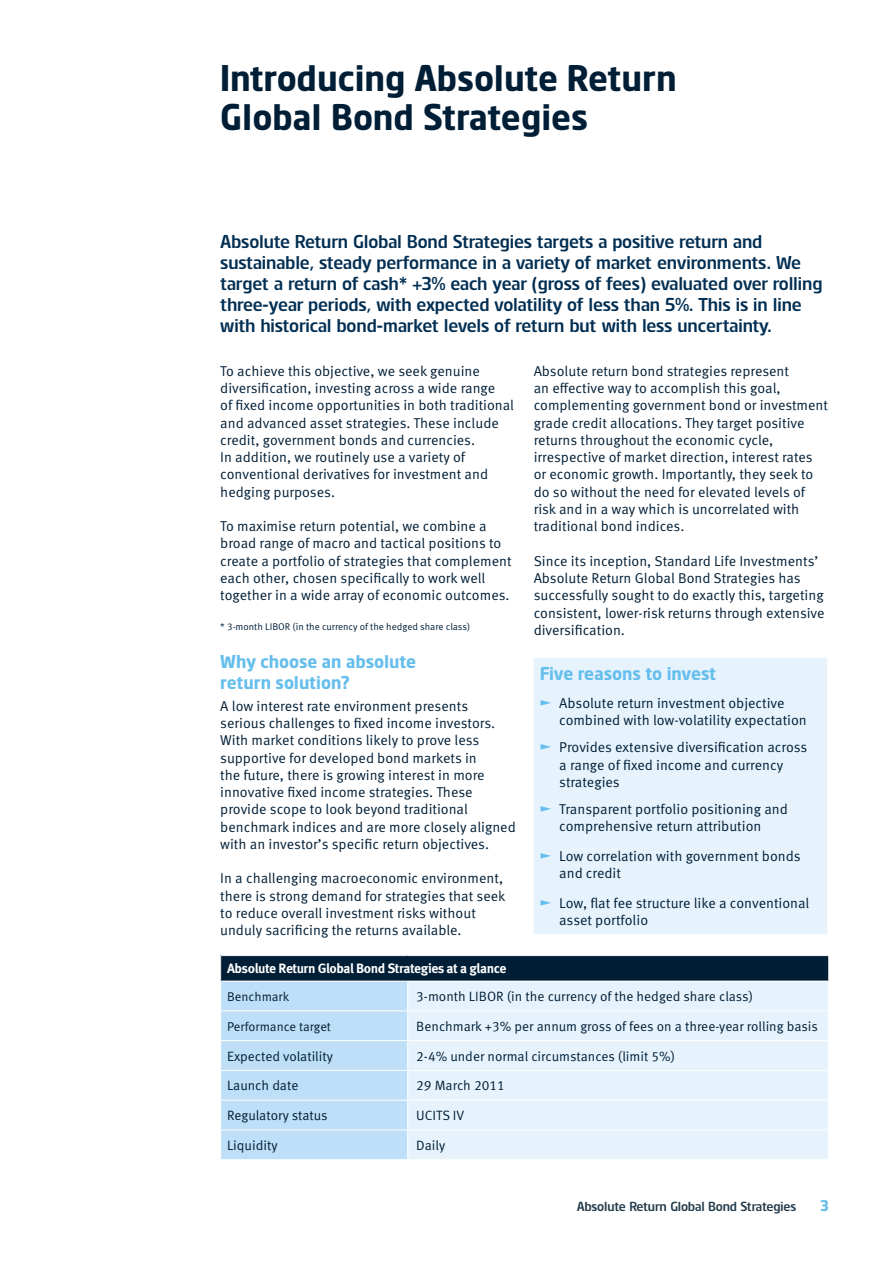
<style>
.page{position:relative;width:893px;height:1263px;background:#fff}
.page>*{position:absolute;margin:0;border:0;box-sizing:border-box;transform-origin:0 0}
.t1{font:700 36px/39px "Standard Life";color:#001e36}
.t2{font:18px/21px "Standard Life";color:#002e52}
.t3{font:700 18px/21px "Standard Life";color:#65beec}
.t4{font:700 15px "Standard Life";color:#65beec}
.t5{font:14.25px/17.2px "Meta Standard Life Pro TF Norm";color:#001e36}
.t6{font:13.5px "Meta Standard Life Pro TF Norm";color:#001e36}
.t7{font:700 13.5px "Meta Standard Life Pro TF";letter-spacing:-.03em;color:#fff}
.t8{font:12.75px "Standard Life";letter-spacing:-.005em;color:#223a4c}
.t9{font:12.75px "Meta Standard Life Pro TF Norm";color:#001e36}
.t10{font:9.75px "Meta Standard Life Pro TF Norm";color:#001e36}
.s1{font-family:"Standard Life";font-weight:700;color:#65beec}
</style>
<div class="page">
<div style="left:534px;top:658px;width:293px;height:276px;background:#e6f3fd"></div>
<div style="left:221px;top:955px;width:608px;height:26px;background:#001e36"></div>
<div style="left:408px;top:982px;width:420px;height:177px;background:#e6f3fd"></div>
<hr style="left:220px;top:955px;width:188px;height:1px;background:#fff">
<hr style="left:408px;top:955px;width:421px;height:1px;background:#fff">
<hr style="left:408px;top:1010px;width:421px;height:1px;background:#fff">
<hr style="left:408px;top:1040px;width:421px;height:1px;background:#fff">
<hr style="left:408px;top:1070px;width:421px;height:1px;background:#fff">
<hr style="left:408px;top:1100px;width:421px;height:1px;background:#fff">
<hr style="left:408px;top:1129px;width:421px;height:1px;background:#fff">
<svg style="left:220px;top:956px;width:188px;height:203px;background:#a9c9e0"></svg>
<svg style="left:828px;top:956px;width:1px;height:25px"></svg>
<h1 class="t1" style="left:220px;top:58px;width:458px">Introducing Absolute Return<br>Global Bond Strategies</h1>
<p class="t2" style="left:220px;top:230px;width:603px">Absolute Return Global Bond Strategies targets a positive return and sustainable, steady performance in a variety of market environments. We target a return of cash* +3% each year (gross of fees) evaluated over rolling three-year periods, with expected volatility of less than 5%. This is in line with historical bond-market levels of return but with less uncertainty.</p>
<p class="t5" style="left:220px;top:361px;width:295px">To achieve this objective, we seek genuine diversification, investing across a wide range<br>of fixed income opportunities in both traditional and advanced asset strategies. These include credit, government bonds and currencies.<br>In addition, we routinely use a variety of conventional derivatives for investment and hedging purposes.</p>
<p class="t5" style="left:220px;top:517px;width:293px">To maximise return potential, we combine a broad range of macro and tactical positions to create a portfolio of strategies that complement each other, chosen specifically to work well together in a wide array of economic outcomes.</p>
<p class="t10" style="left:220px;top:619px;width:252px">* 3-month LIBOR (in the currency of the hedged share class)</p>
<p class="t3" style="left:220px;top:651px;width:197px">Why choose an absolute return solution?</p>
<p class="t5" style="left:220px;top:696px;width:297px">A low interest rate environment presents serious challenges to fixed income investors.<br>With market conditions likely to prove less supportive for developed bond markets in<br>the future, there is growing interest in more innovative fixed income strategies. These provide scope to look beyond traditional benchmark indices and are more closely aligned with an investor’s specific return objectives.</p>
<p class="t5" style="left:220px;top:869px;width:287px">In a challenging macroeconomic environment, there is strong demand for strategies that seek to reduce overall investment risks without unduly sacrificing the returns available.</p>
<p class="t5" style="left:534px;top:361px;width:296px">Absolute return bond strategies represent<br>an effective way to accomplish this goal, complementing government bond or investment grade credit allocations. They target positive returns throughout the economic cycle, irrespective of market direction, interest rates or economic growth. Importantly, they seek to do so without the need for elevated levels of risk and in a way which is uncorrelated with traditional bond indices.</p>
<p class="t5" style="left:534px;top:551px;width:292px">Since its inception, Standard Life Investments’ Absolute Return Global Bond Strategies has successfully sought to do exactly this, targeting consistent, lower-risk returns through extensive diversification.</p>
<p class="t3" style="left:540px;top:662px;width:178px">Five reasons to invest</p>
<p class="t5" style="left:559px;top:693px;width:249px;text-indent:-19px"><span class="s1">¬</span> Absolute return investment objective combined with low-volatility expectation</p>
<p class="t5" style="left:559px;top:738px;width:250px;text-indent:-19px"><span class="s1">¬</span> Provides extensive diversification across a range of fixed income and currency strategies</p>
<p class="t5" style="left:540px;top:800px;width:250px;text-align:center"><span class="s1">¬</span> Transparent portfolio positioning and comprehensive return attribution</p>
<p class="t5" style="left:559px;top:846px;width:243px;text-indent:-19px"><span class="s1">¬</span> Low correlation with government bonds and credit</p>
<p class="t5" style="left:559px;top:893px;width:252px;text-indent:-19px"><span class="s1">¬</span> Low, flat fee structure like a conventional asset portfolio</p>
<p class="t7" style="left:227px;top:958px;width:281px">Absolute Return Global Bond Strategies at a glance</p>
<p class="t9" style="left:227px;top:987px;width:64px">Benchmark</p>
<p class="t6" style="left:416px;top:986px;width:338px">3-month LIBOR (in the currency of the hedged share class)</p>
<p class="t9" style="left:227px;top:1016px;width:106px">Performance target</p>
<p class="t6" style="left:416px;top:1016px;width:403px">Benchmark +3% per annum gross of fees on a three-year rolling basis</p>
<p class="t6" style="left:227px;top:1046px;width:108px">Expected volatility</p>
<p class="t6" style="left:416px;top:1046px;width:260px">2-4% under normal circumstances (limit 5%)</p>
<p class="t6" style="left:227px;top:1075px;width:73px">Launch date</p>
<p class="t6" style="left:416px;top:1075px;width:90px">29 March 2011</p>
<p class="t6" style="left:227px;top:1105px;width:102px">Regulatory status</p>
<p class="t6" style="left:416px;top:1105px;width:50px">UCITS IV</p>
<p class="t6" style="left:227px;top:1135px;width:52px">Liquidity</p>
<p class="t6" style="left:416px;top:1135px;width:31px">Daily</p>
<p class="t8" style="left:577px;top:1198px;width:221px">Absolute Return Global Bond Strategies</p>
<p class="t4" style="left:821px;top:1196px;width:10px">3</p>
</div>
